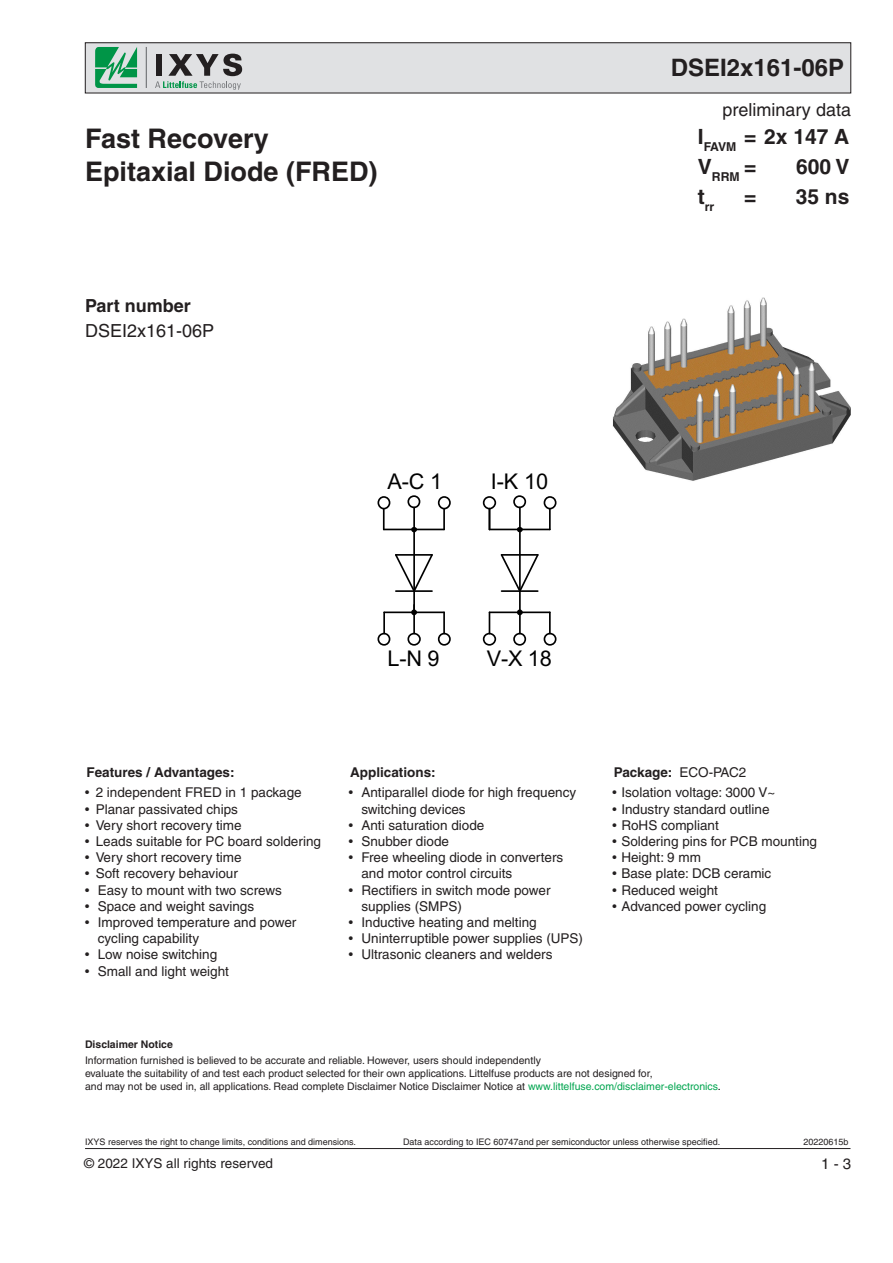
<style>
.page{position:relative;width:893px;height:1263px;background:#fff}
.page>*{position:absolute;margin:0;border:0;box-sizing:border-box;transform-origin:0 0}
.t1{font:700 27px "Helvetica";color:#231f20}
.t2{font:700 24px "Helvetica";color:#231f20}
.t3{font:21.6px "Arial";color:#000}
.t4{font:700 21px "Helvetica";color:#231f20}
.t5{font:18px "Helvetica";color:#231f20}
.t6{font:700 18px "Helvetica";color:#231f20}
.t7{font:15px "Helvetica";color:#231f20}
.t8{font:13.5px/16.2px "Helvetica";color:#231f20}
.t9{font:700 13.5px "Helvetica";color:#231f20}
.t10{font:700 12.3px "Helvetica";color:#231f20}
.t11{font:10.5px "Helvetica";color:#231f20}
.t12{font:700 10.5px "Helvetica";color:#231f20}
.t13{font:9px "Helvetica";color:#231f20}
.s1{font-weight:400}
.s2{color:#00a54f}
.s3{color:#000}
</style>
<div class="page">
<div style="left:85px;top:43px;width:766px;height:50px;background:#e0e1e3"></div>
<hr style="left:85px;top:1148px;width:765px;height:1px;background:#231f20">
<svg style="left:95px;top:47px;width:42px;height:41px"></svg>
<svg style="left:155px;top:54px;width:87px;height:36px"></svg>
<hr style="left:146px;top:47px;width:1px;height:41px;background:#76787b">
<hr style="left:383px;top:612px;width:2px;height:22px;background:#000">
<div style="left:377px;top:496px;width:13px;height:13px;border:2px solid #000;border-radius:50%"></div>
<hr style="left:383px;top:509px;width:2px;height:20px;background:#000">
<svg style="left:411px;top:527px;width:6px;height:5px"></svg>
<hr style="left:443px;top:612px;width:2px;height:22px;background:#000">
<svg style="left:517px;top:527px;width:6px;height:5px"></svg>
<div style="left:544px;top:496px;width:12px;height:13px;border:2px solid #000;border-radius:50%"></div>
<hr style="left:549px;top:509px;width:2px;height:20px;background:#000">
<hr style="left:549px;top:612px;width:2px;height:22px;background:#000">
<hr style="left:519px;top:507px;width:2px;height:127px;background:#000">
<svg style="left:500px;top:553px;width:39px;height:42px"></svg>
<hr style="left:413px;top:507px;width:2px;height:127px;background:#000">
<svg style="left:395px;top:553px;width:38px;height:42px"></svg>
<hr style="left:384px;top:611px;width:60px;height:2px;background:#000">
<div style="left:438px;top:496px;width:13px;height:13px;border:2px solid #000;border-radius:50%"></div>
<hr style="left:443px;top:509px;width:2px;height:20px;background:#000">
<hr style="left:384px;top:529px;width:60px;height:1px;background:#000">
<svg style="left:489px;top:613px;width:1px;height:20px"></svg>
<hr style="left:489px;top:529px;width:61px;height:1px;background:#000">
<hr style="left:489px;top:611px;width:61px;height:2px;background:#000">
<div style="left:407px;top:495px;width:13px;height:13px;border:2px solid #000;border-radius:50%"></div>
<div style="left:513px;top:495px;width:13px;height:13px;border:2px solid #000;border-radius:50%"></div>
<div style="left:483px;top:496px;width:13px;height:13px;border:2px solid #000;border-radius:50%"></div>
<svg style="left:489px;top:509px;width:1px;height:20px"></svg>
<div style="left:377px;top:633px;width:13px;height:13px;border:2px solid #000;border-radius:50%"></div>
<div style="left:544px;top:633px;width:12px;height:13px;border:2px solid #000;border-radius:50%"></div>
<div style="left:438px;top:633px;width:13px;height:13px;border:2px solid #000;border-radius:50%"></div>
<div style="left:407px;top:633px;width:14px;height:13px;border:2px solid #000;border-radius:50%"></div>
<div style="left:513px;top:633px;width:13px;height:13px;border:2px solid #000;border-radius:50%"></div>
<div style="left:483px;top:633px;width:13px;height:13px;border:2px solid #000;border-radius:50%"></div>
<svg style="left:411px;top:605px;width:6px;height:10px"></svg>
<svg style="left:517px;top:609px;width:6px;height:6px"></svg>
<img style="left:613px;top:298px;width:237px;height:183px">
<p class="t1" style="left:85px;top:122px;width:185px">Fast Recovery</p>
<p class="t1" style="left:85px;top:155px;width:294px">Epitaxial Diode (FRED)</p>
<p class="t6" style="left:85px;top:294px;width:107px">Part number</p>
<p class="t5" style="left:85px;top:321px;width:131px">DSEI2x161-06P</p>
<p class="t3" style="left:387px;top:469px;width:56px">A-C 1</p>
<p class="t3" style="left:491px;top:469px;width:59px">I-K 10</p>
<h2 class="t2" style="left:671px;top:53px;width:175px">DSEI2x161-06P</h2>
<h3 class="t5" style="left:722px;top:99px;width:130px">preliminary data</h3>
<p class="t4" style="left:698px;top:124px;width:153px">I<sub>FAVM</sub> = 2x 147 A</p>
<p class="t10" style="left:698px;top:169px;width:60px"><sup>V</sup>RRM <sup>=</sup></p>
<p class="t4" style="left:796px;top:154px;width:55px">600 V</p>
<p class="t10" style="left:698px;top:199px;width:18px"><sup>t</sup>rr</p>
<p class="t4" style="left:744px;top:184px;width:14px">=</p>
<p class="t4" style="left:796px;top:184px;width:55px">35 ns</p>
<p class="t3" style="left:387px;top:646px;width:54px">L-N 9</p>
<p class="t3" style="left:487px;top:646px;width:67px">V-X 18</p>
<p class="t9" style="left:87px;top:764px;width:150px">Features / Advantages:</p>
<p class="t8" style="left:85px;top:784px;width:218px">● 2 independent FRED in 1 package</p>
<p class="t8" style="left:85px;top:801px;width:154px">● Planar passivated chips</p>
<p class="t8" style="left:85px;top:817px;width:158px">● Very short recovery time</p>
<p class="t8" style="left:85px;top:833px;width:238px">● Leads suitable for PC board soldering</p>
<p class="t8" style="left:85px;top:849px;width:158px">● Very short recovery time</p>
<p class="t8" style="left:85px;top:865px;width:154px">● Soft recovery behaviour</p>
<p class="t8" style="left:85px;top:882px;width:198px">● Easy to mount with two screws</p>
<p class="t8" style="left:85px;top:898px;width:171px">● Space and weight savings</p>
<p class="t8" style="left:98px;top:914px;width:200px;text-indent:-13px">● Improved temperature and power cycling capability</p>
<p class="t8" style="left:85px;top:946px;width:134px">● Low noise switching</p>
<p class="t8" style="left:85px;top:963px;width:145px">● Small and light weight</p>
<p class="t9" style="left:350px;top:764px;width:87px">Applications:</p>
<p class="t8" style="left:349px;top:784px;width:229px">● Antiparallel diode for high frequency</p>
<p class="t8" style="left:361px;top:801px;width:106px">switching devices</p>
<p class="t8" style="left:349px;top:817px;width:137px">● Anti saturation diode</p>
<p class="t8" style="left:349px;top:833px;width:102px">● Snubber diode</p>
<p class="t8" style="left:349px;top:849px;width:216px">● Free wheeling diode in converters</p>
<p class="t8" style="left:361px;top:865px;width:152px">and motor control circuits</p>
<p class="t8" style="left:349px;top:882px;width:203px">● Rectifiers in switch mode power</p>
<p class="t8" style="left:361px;top:898px;width:102px">supplies (SMPS)</p>
<p class="t8" style="left:349px;top:914px;width:190px">● Inductive heating and melting</p>
<p class="t8" style="left:349px;top:930px;width:236px">● Uninterruptible power supplies (UPS)</p>
<p class="t8" style="left:349px;top:946px;width:205px">● Ultrasonic cleaners and welders</p>
<p class="t9" style="left:614px;top:764px;width:134px">Package: <span class="s1">ECO-PAC2</span></p>
<p class="t8" style="left:612px;top:784px;width:165px">● Isolation voltage: 3000 V~</p>
<p class="t8" style="left:612px;top:801px;width:159px">● Industry standard outline</p>
<p class="t8" style="left:612px;top:817px;width:108px">● RoHS compliant</p>
<p class="t8" style="left:612px;top:833px;width:206px">● Soldering pins for PCB mounting</p>
<p class="t8" style="left:612px;top:849px;width:90px">● Height: 9 mm</p>
<p class="t8" style="left:612px;top:865px;width:160px">● Base plate: DCB ceramic</p>
<p class="t8" style="left:612px;top:882px;width:107px">● Reduced weight</p>
<p class="t8" style="left:612px;top:898px;width:155px">● Advanced power cycling</p>
<p class="t12" style="left:85px;top:1037px;width:89px">Disclaimer Notice</p>
<p class="t11" style="left:85px;top:1054px;width:457px">Information furnished is believed to be accurate and reliable. However, users should independently</p>
<p class="t11" style="left:85px;top:1067px;width:569px">evaluate the suitability of and test each product selected for their own applications. Littelfuse products are not designed for,</p>
<p class="t11" style="left:85px;top:1080px;width:637px">and may not be used in, all applications. Read complete Disclaimer Notice Disclaimer Notice at <span class="s2">www.littelfuse.com/disclaimer-electronics</span><span class="s3">.</span></p>
<p class="t13" style="left:85px;top:1136px;width:273px">IXYS reserves the right to change limits, conditions and dimensions.</p>
<p class="t13" style="left:403px;top:1136px;width:319px">Data according to IEC 60747and per semiconductor unless otherwise specified.</p>
<p class="t13" style="left:804px;top:1136px;width:47px">20220615b</p>
<p class="t8" style="left:84px;top:1155px;width:190px">© 2022 IXYS all rights reserved</p>
<p class="t7" style="left:821px;top:1155px;width:32px">1 - 3</p>
</div>
